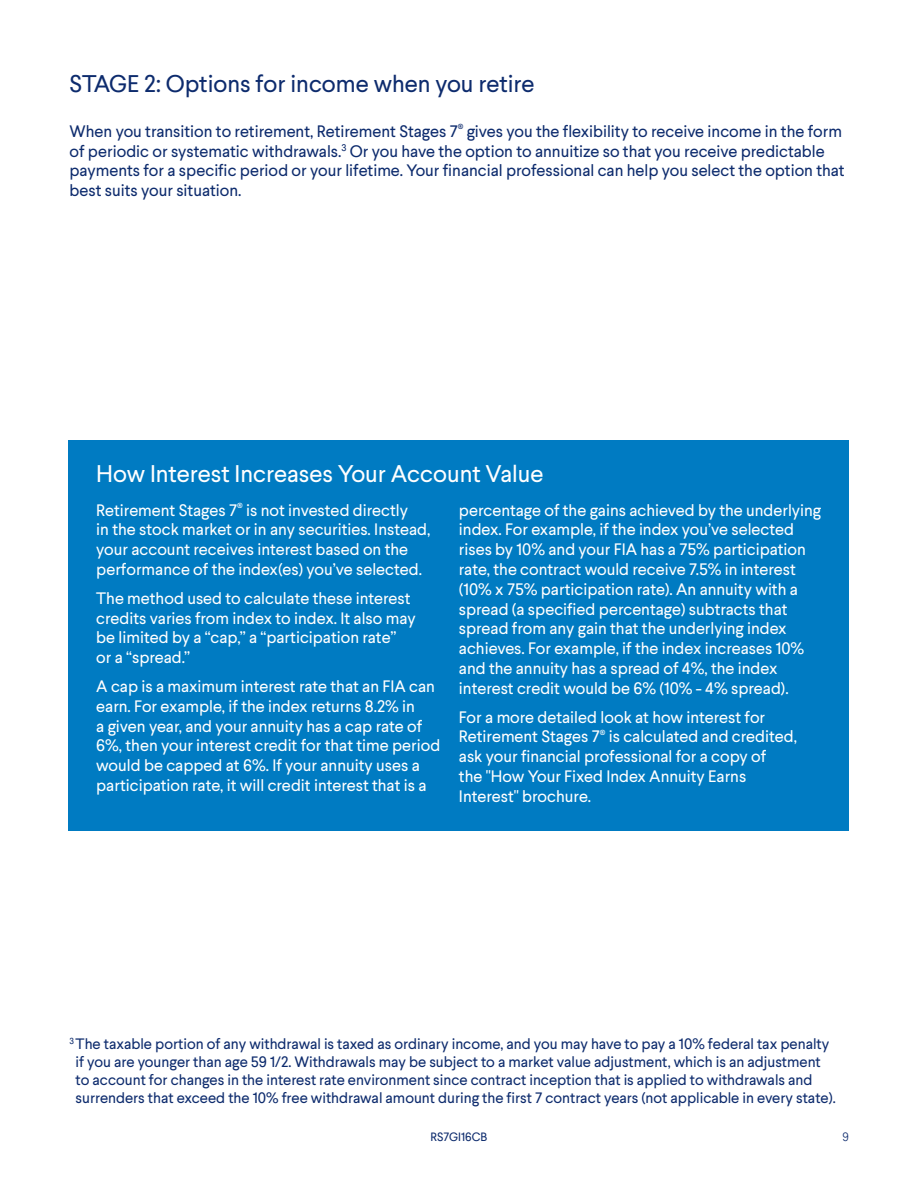
<style>
.page{position:relative;width:918px;height:1188px;background:#fff}
.page>*{position:absolute;margin:0;border:0;box-sizing:border-box;transform-origin:0 0}
.Subhead_1{font:24px "Larsseit";color:#0d2b6d}
.t1{font:24px "Larsseit";color:#fff}
.t2{font:16.5px/19.8px "Larsseit";color:#fff}
.Body_Copy{font:16.5px/19.8px "Larsseit";color:#0d2b6d}
.Footnotes_Legal{font:15px/18px "Larsseit";color:#0d2b6d}
.t3{font:12px "Larsseit";color:#0d2b6d}
.t4{font:300 12px "Larsseit";color:#0d2b6d}
</style>
<div class="page">
<div style="left:68px;top:441px;width:781px;height:390px;background:#007bc2"></div>
<p class="Subhead_1" style="left:70px;top:68px;width:466px">STAGE 2: Options for income when you retire</p>
<p class="Body_Copy" style="left:70px;top:121px;width:777px">When you transition to retirement, Retirement Stages 7<sup>®</sup> gives you the flexibility to receive income in the form of periodic or systematic withdrawals.<sup>3</sup> Or you have the option to annuitize so that you receive predictable payments for a specific period or your lifetime. Your financial professional can help you select the option that best suits your situation.</p>
<p class="t1" style="left:96px;top:458px;width:449px">How Interest Increases Your Account Value</p>
<p class="t2" style="left:96px;top:500px;width:336px">Retirement Stages 7<sup>®</sup> is not invested directly<br>in the stock market or in any securities. Instead, your account receives interest based on the performance of the index(es) you’ve selected.</p>
<p class="t2" style="left:96px;top:588px;width:321px">The method used to calculate these interest credits varies from index to index. It also may be limited by a “cap,” a “participation rate” or a “spread.”</p>
<p class="t2" style="left:96px;top:676px;width:346px">A cap is a maximum interest rate that an FIA can earn. For example, if the index returns 8.2% in<br>a given year, and your annuity has a cap rate of 6%, then your interest credit for that time period would be capped at 6%. If your annuity uses a participation rate, it will credit interest that is a</p>
<p class="t2" style="left:459px;top:500px;width:364px">percentage of the gains achieved by the underlying index. For example, if the index you’ve selected rises by 10% and your FIA has a 75% participation rate, the contract would receive 7.5% in interest (10% x 75% participation rate). An annuity with a spread (a specified percentage) subtracts that spread from any gain that the underlying index achieves. For example, if the index increases 10% and the annuity has a spread of 4%, the index interest credit would be 6% (10% - 4% spread).</p>
<p class="t2" style="left:459px;top:707px;width:340px">For a more detailed look at how interest for Retirement Stages 7<sup>®</sup> is calculated and credited, ask your financial professional for a copy of<br>the "How Your Fixed Index Annuity Earns Interest" brochure.</p>
<p class="Footnotes_Legal" style="left:76px;top:1034px;width:762px;text-indent:-6px"><sup>3</sup> The taxable portion of any withdrawal is taxed as ordinary income, and you may have to pay a 10% federal tax penalty if you are younger than age 59 1/2. Withdrawals may be subject to a market value adjustment, which is an adjustment to account for changes in the interest rate environment since contract inception that is applied to withdrawals and surrenders that exceed the 10% free withdrawal amount during the first 7 contract years (not applicable in every state).</p>
<p class="t3" style="left:431px;top:1129px;width:58px">RS7GI16CB</p>
<p class="t4" style="left:842px;top:1129px;width:8px">9</p>
</div>
